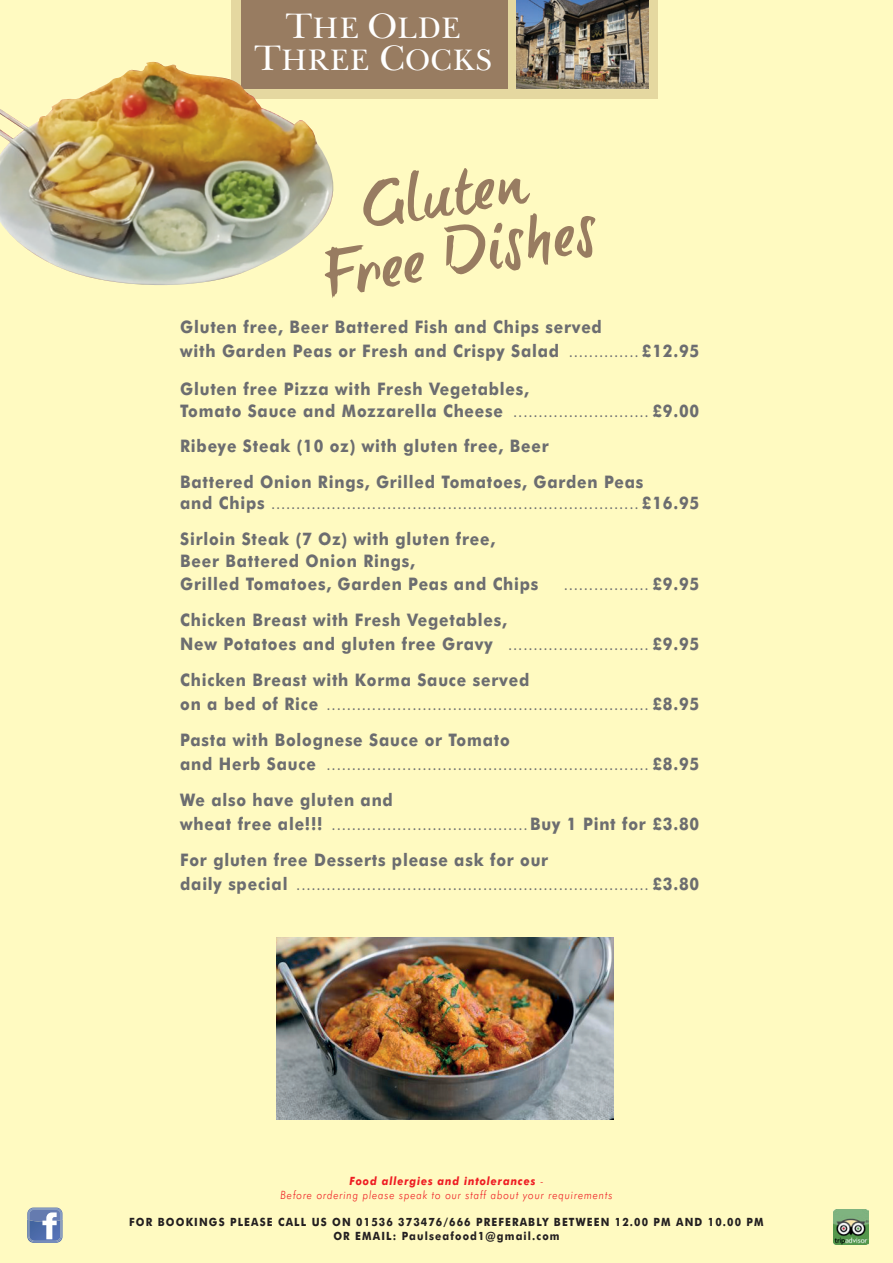
<style>
.page{position:relative;width:893px;height:1263px;background:#fffac1}
.page>*{position:absolute;margin:0;border:0;box-sizing:border-box;transform-origin:0 0}
.t1{font:30.45px/32px "Baskerville BT";color:#fff;text-align:center}
.t2{font:700 17.25px/22.5px "Futura BT";letter-spacing:.05em;color:#6c6d70;scale:.9 1}
.t3{font:17.25px "Baskerville BT";color:#6c6d70;scale:.9 1}
.t4{font:700 11.4px/14.5px "Futura BT";letter-spacing:.11em;color:#231f20;text-align:center;scale:.9 1}
.t5{font:italic 300 11.4px/14.5px "Futura BT";letter-spacing:.08em;color:#ee1d23;text-align:center;scale:.9 1}
.s1{font-size:36.3px}
.s2{font-family:"Baskerville BT";font-weight:400}
.s3{font-family:"Futura BT";font-weight:700}
.s4{font-weight:700}
</style>
<div class="page">
<div style="left:231px;top:0;width:427px;height:99px;background:#e5d8a0"></div>
<div style="left:241px;top:0;width:266px;height:89px;background:#987c61"></div>
<img style="left:517px;top:0;width:131px;height:89px">
<img style="left:833px;top:1209px;width:35px;height:35px">
<svg style="left:27px;top:1207px;width:36px;height:36px"></svg>
<svg style="left:331px;top:168px;width:264px;height:130px"></svg>
<img style="left:0;top:62px;width:333px;height:228px">
<img style="left:276px;top:938px;width:338px;height:182px">
<h1 class="t1" style="left:254px;top:12px;width:239px"><span class="s1">T</span>HE <span class="s1">O</span>LDE<br><span class="s1">T</span>HREE <span class="s1">C</span>OCKS</h1>
<p class="t2" style="left:180px;top:315px;width:578px;line-height:24px">Gluten free, Beer Battered Fish and Chips served<br>with Garden Peas or Fresh and Crispy Salad <span class="s2">..............</span> £12.95</p>
<p class="t2" style="left:180px;top:377px;width:578px">Gluten free Pizza with Fresh Vegetables,<br>Tomato Sauce and Mozzarella Cheese <span class="s2">...........................</span> £9.00</p>
<p class="t2" style="left:180px;top:428px;width:516px;line-height:36px">Ribeye Steak (10 oz) with gluten free, Beer<br>Battered Onion Rings, Grilled Tomatoes, Garden Peas</p>
<p class="t3" style="left:180px;top:492px;width:578px"><span class="s3">and Chips</span> ......................................................................... <span class="s3">£16.95</span></p>
<p class="t2" style="left:180px;top:527px;width:399px">Sirloin Steak (7 Oz) with gluten free,<br>Beer Battered Onion Rings,<br>Grilled Tomatoes, Garden Peas and Chips</p>
<p class="t3" style="left:564px;top:573px;width:152px">................. <span class="s3">£9.95</span></p>
<p class="t2" style="left:180px;top:608px;width:578px;line-height:24px">Chicken Breast with Fresh Vegetables,<br>New Potatoes and gluten free Gravy <span class="s2">............................</span> £9.95</p>
<p class="t2" style="left:180px;top:668px;width:389px">Chicken Breast with Korma Sauce served</p>
<p class="t3" style="left:180px;top:693px;width:578px"><span class="s3">on a bed of Rice</span> ................................................................ <span class="s3">£8.95</span></p>
<p class="t2" style="left:180px;top:728px;width:368px">Pasta with Bolognese Sauce or Tomato</p>
<p class="t3" style="left:180px;top:753px;width:578px"><span class="s3">and Herb Sauce</span> ................................................................ <span class="s3">£8.95</span></p>
<p class="t2" style="left:180px;top:788px;width:238px">We also have gluten and</p>
<p class="t3" style="left:180px;top:813px;width:578px"><span class="s3">wheat free ale!!!</span> .......................................<span class="s3">Buy 1 Pint for £3.80</span></p>
<p class="t2" style="left:180px;top:848px;width:410px">For gluten free Desserts please ask for our</p>
<p class="t3" style="left:180px;top:873px;width:578px"><span class="s3">daily special</span> ...................................................................... <span class="s3">£3.80</span></p>
<p class="t5" style="left:281px;top:1173px;width:370px"><span class="s4">Food allergies and intolerances</span> -<br>Before ordering please speak to our staff about your requirements</p>
<p class="t4" style="left:129px;top:1214px;width:706px">FOR BOOKINGS PLEASE CALL US ON 01536 373476/666 PREFERABLY BETWEEN 12.00 PM AND 10.00 PM<br>OR EMAIL: Paulseafood1@gmail.com</p>
</div>
